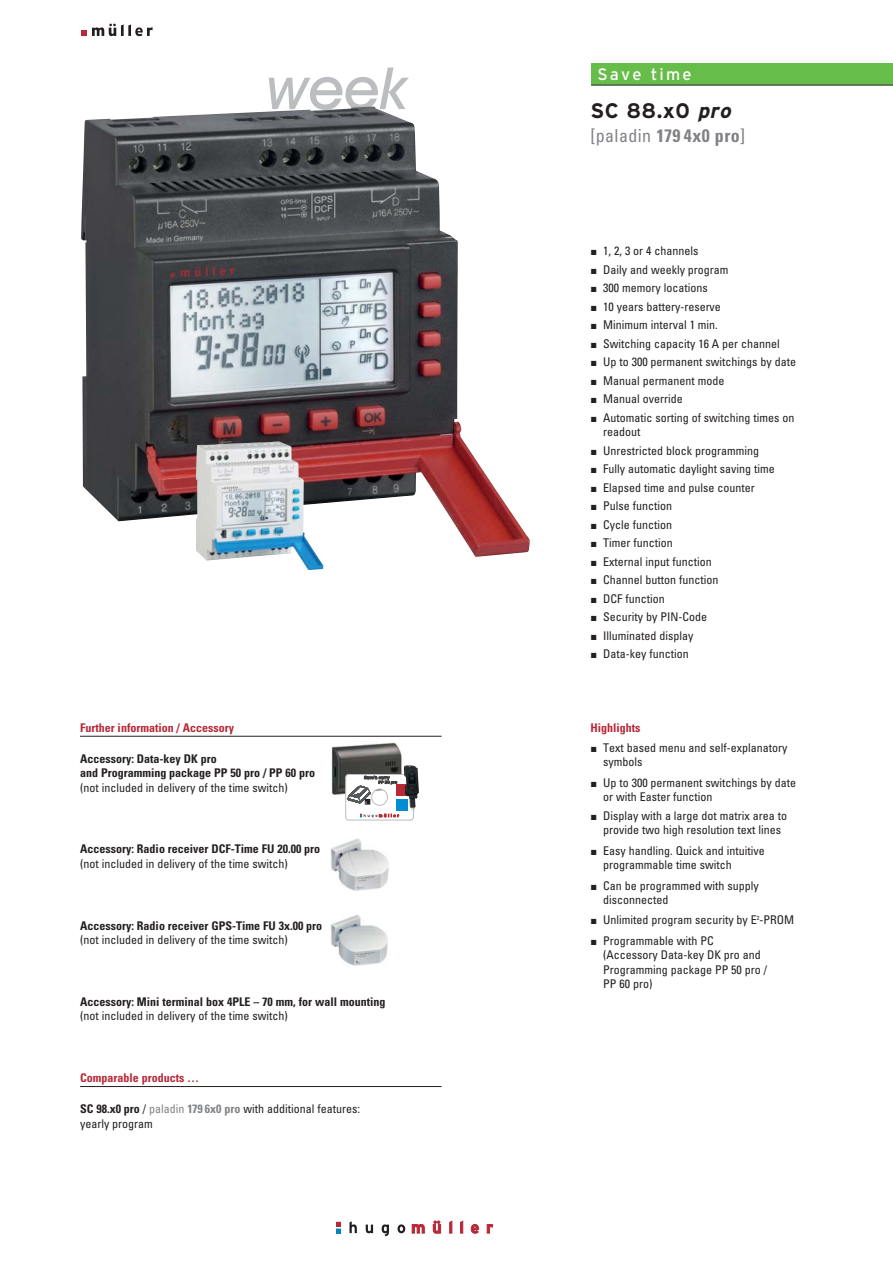
<style>
.page{position:relative;width:893px;height:1263px;background:#fff}
.page>*{position:absolute;margin:0;border:0;box-sizing:border-box;transform-origin:0 0}
.t1{font:700 21px "Interstate";color:#231f20}
.t2{font:condensed 18px "Univers";letter-spacing:.02em;color:#808285}
.t3{font:16.5px "Interstate";letter-spacing:.13em;color:#fff}
.t4{font:condensed 12px/18.5px "Univers";color:#231f20}
.t5{font:700 condensed 12px/14.2px "Univers";color:#231f20}
.t6{font:700 condensed 12px "Univers";color:#b82837}
.s1{font-style:italic}
.s2{font-weight:400}
.s3{font-weight:700}
.s4{font-weight:700;font-style:italic}
.s5{color:#808285}
.s6{font-weight:700;color:#808285}
.s7{font-weight:700;font-style:italic;color:#808285}
.s8{font-family:"European Pi Three";font-stretch:normal}
.s9{font-weight:700;color:#b82837}
</style>
<div class="page">
<svg style="left:269px;top:68px;width:140px;height:38px"></svg>
<img style="left:81px;top:106px;width:449px;height:451px">
<img style="left:196px;top:441px;width:127px;height:129px">
<svg style="left:81px;top:30px;width:5px;height:6px"></svg>
<svg style="left:92px;top:24px;width:61px;height:12px"></svg>
<svg style="left:349px;top:1221px;width:8px;height:12px"></svg>
<svg style="left:366px;top:1225px;width:7px;height:8px"></svg>
<svg style="left:382px;top:1224px;width:7px;height:12px"></svg>
<svg style="left:397px;top:1224px;width:8px;height:9px"></svg>
<svg style="left:412px;top:1224px;width:12px;height:9px"></svg>
<svg style="left:433px;top:1221px;width:8px;height:12px"></svg>
<svg style="left:449px;top:1221px;width:3px;height:12px"></svg>
<svg style="left:460px;top:1221px;width:3px;height:12px"></svg>
<svg style="left:471px;top:1224px;width:8px;height:9px"></svg>
<svg style="left:487px;top:1224px;width:6px;height:9px"></svg>
<svg style="left:336px;top:1222px;width:4px;height:11px"></svg>
<div style="left:591px;top:64px;width:302px;height:21px;background:#67bd49"></div>
<hr style="left:591px;top:85px;width:302px;height:1px;background:#231f20">
<hr style="left:80px;top:736px;width:361px;height:1px;background:#231f20">
<hr style="left:80px;top:1086px;width:361px;height:1px;background:#231f20">
<img style="left:331px;top:742px;width:71px;height:53px">
<svg style="left:346px;top:774px;width:67px;height:46px"></svg>
<img style="left:404px;top:765px;width:15px;height:46px">
<img style="left:330px;top:839px;width:59px;height:51px">
<img style="left:330px;top:914px;width:58px;height:52px">
<p class="t6" style="left:80px;top:723px;width:156px">Further information / Accessory</p>
<p class="t5" style="left:80px;top:753px;width:237px">Accessory: Data-key DK <span class="s1">pro<br></span>and Programming package PP 50 <span class="s1">pro</span> / PP 60 <span class="s1">pro </span><span class="s2">(not included in delivery of the time switch)</span></p>
<p class="t5" style="left:80px;top:843px;width:242px">Accessory: Radio receiver DCF-Time FU 20.00 <span class="s1">pro </span><span class="s2">(not included in delivery of the time switch)</span></p>
<p class="t5" style="left:80px;top:919px;width:244px">Accessory: Radio receiver GPS-Time FU 3x.00 <span class="s1">pro </span><span class="s2">(not included in delivery of the time switch)</span></p>
<p class="t5" style="left:80px;top:996px;width:307px">Accessory: Mini terminal box 4PLE – 70 mm, for wall mounting</p>
<p class="t4" style="left:80px;top:1008px;width:209px">(not included in delivery of the time switch)</p>
<p class="t6" style="left:80px;top:1073px;width:121px">Comparable products …</p>
<p class="t4" style="left:80px;top:1103px;width:281px;line-height:14.2px"><span class="s3">SC 98.x0</span> <span class="s4">pro</span> / <span class="s5">paladin</span> <span class="s6">179 6x0</span> <span class="s7">pro</span> with additional features: yearly program</p>
<h3 class="t3" style="left:597px;top:65px;width:96px">Save time</h3>
<h1 class="t1" style="left:590px;top:99px;width:142px">SC 88.x0 <span class="s1">pro</span></h1>
<h2 class="t2" style="left:590px;top:129px;width:156px">[paladin <span class="s3">179 4x0</span> <span class="s4">pro</span>]</h2>
<p class="t4" style="left:590px;top:243px;width:207px"><span class="s8">J</span> 1, 2, 3 or 4 channels<br><span class="s8">J</span> Daily and weekly program<br><span class="s8">J</span> 300 memory locations<br><span class="s8">J</span> 10 years battery-reserve<br><span class="s8">J</span> Minimum interval 1 min.<br><span class="s8">J</span> Switching capacity 16 A per channel<br><span class="s8">J</span> Up to 300 permanent switchings by date<br><span class="s8">J</span> Manual permanent mode<br><span class="s8">J</span> Manual override<br><span class="s8">J</span> Automatic sorting of switching times on</p>
<p class="t4" style="left:590px;top:424px;width:186px;text-indent:13px">readout<br><span class="s8">J</span> Unrestricted block programming<br><span class="s8">J</span> Fully automatic daylight saving time<br><span class="s8">J</span> Elapsed time and pulse counter<br><span class="s8">J</span> Pulse function<br><span class="s8">J</span> Cycle function<br><span class="s8">J</span> Timer function<br><span class="s8">J</span> External input function<br><span class="s8">J</span> Channel button function<br><span class="s8">J</span> DCF function<br><span class="s8">J</span> Security by PIN-Code<br><span class="s8">J</span> Illuminated display<br><span class="s8">J</span> Data-key function</p>
<p class="t4" style="left:590px;top:718px;width:199px;line-height:20.7px"><span class="s9">Highlights<br></span><span class="s8">J</span> Text based menu and self-explanatory</p>
<p class="t4" style="left:590px;top:753px;width:207px;line-height:20.7px;text-indent:13px">symbols<br><span class="s8">J</span> Up to 300 permanent switchings by date</p>
<p class="t4" style="left:590px;top:789px;width:198px;text-indent:13px">or with Easter function<br><span class="s8">J</span> Display with a large dot matrix area to</p>
<p class="t4" style="left:590px;top:821px;width:192px;line-height:20.7px;text-indent:13px">provide two high resolution text lines<br><span class="s8">J</span> Easy handling. Quick and intuitive</p>
<p class="t4" style="left:590px;top:855px;width:170px;line-height:20.7px;text-indent:13px">programmable time switch<br><span class="s8">J</span> Can be programmed with supply</p>
<p class="t4" style="left:590px;top:890px;width:205px;line-height:20.7px;text-indent:13px">disconnected<br><span class="s8">J</span> Unlimited program security by E<sup>2</sup>-PROM<br><span class="s8">J</span> Programmable with PC</p>
<p class="t4" style="left:603px;top:949px;width:165px;line-height:14.2px">(Accessory Data-key DK <span class="s1">pro</span> and<br>Programming package PP 50 <span class="s1">pro</span> /<br>PP 60 <span class="s1">pro</span>)</p>
</div>
